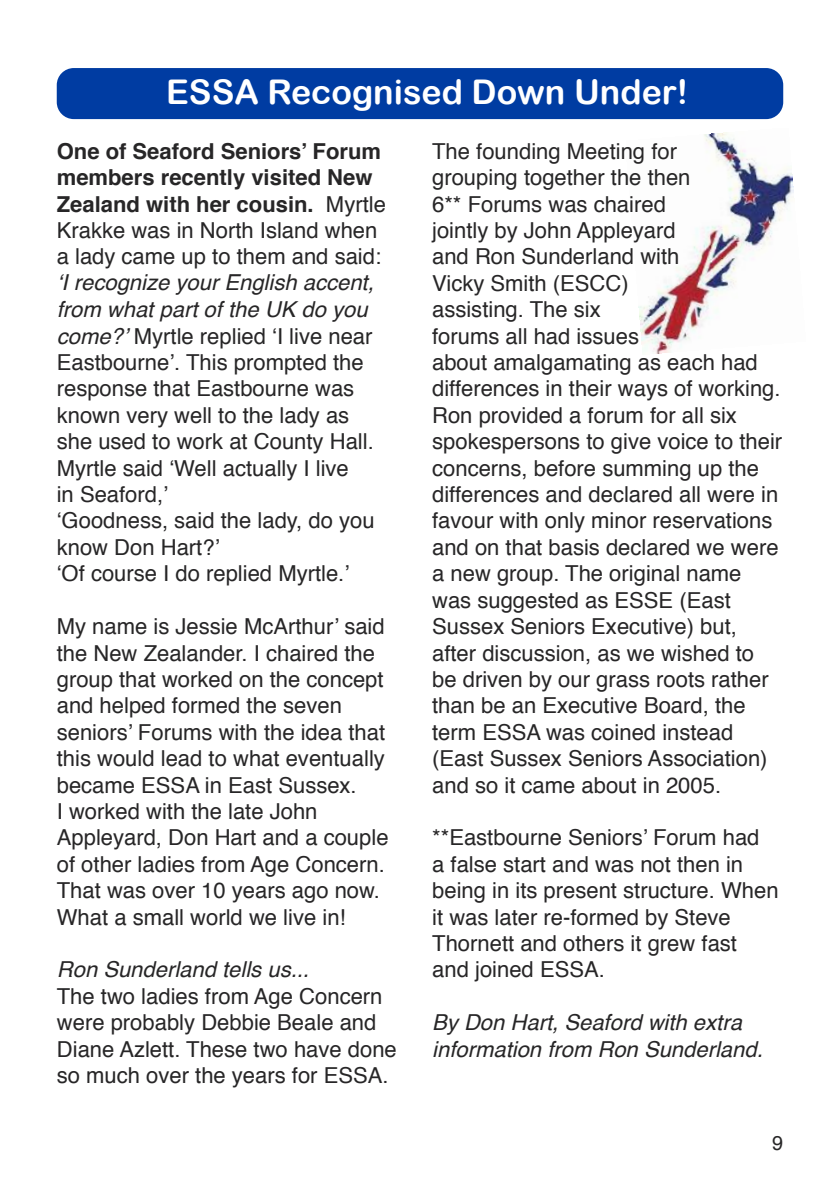
<style>
.page{position:relative;width:840px;height:1191px;background:#fff}
.page>*{position:absolute;margin:0;border:0;box-sizing:border-box;transform-origin:0 0}
.t1{font:34px "Arial Rounded MT Bold";color:#fff}
.t2{font:22px/26.4px "Helvetica";color:#272627}
.t3{font:700 22px/26.4px "Helvetica";color:#272627}
.t4{font:italic 22px/26.8px "Helvetica";color:#272627}
.t5{font:20px "Helvetica";color:#272627}
.s1{font-weight:400}
.s2{font-style:italic}
</style>
<div class="page">
<img style="left:638px;top:132px;width:156px;height:222px">
<div style="left:57px;top:68px;width:725px;height:51px;background:#003ca2;border-radius:17px"></div>
<h1 class="t1" style="left:166px;top:72px;width:523px">ESSA Recognised Down Under!</h1>
<p class="t3" style="left:57px;top:140px;width:330px">One of Seaford Seniors’ Forum members recently visited New<br>Zealand with her cousin. <span class="s1">Myrtle<br>Krakke was in North Island when a lady came up to them and said:</span></p>
<p class="t2" style="left:57px;top:271px;width:319px"><span class="s2">‘I recognize your English accent, from what part of the UK do you come?’</span> Myrtle replied ‘I live near<br>Eastbourne’. This prompted the response that Eastbourne was known very well to the lady as she used to work at County Hall.<br>Myrtle said ‘Well actually I live<br>in Seaford,’<br>‘Goodness, said the lady, do you know Don Hart?’<br>‘Of course I do replied Myrtle.’</p>
<p class="t2" style="left:57px;top:615px;width:333px">My name is Jessie McArthur’ said the New Zealander. I chaired the group that worked on the concept and helped formed the seven seniors’ Forums with the idea that this would lead to what eventually became ESSA in East Sussex.<br>I worked with the late John<br>Appleyard, Don Hart and a couple of other ladies from Age Concern.<br>That was over 10 years ago now.<br>What a small world we live in!</p>
<p class="t4" style="left:57px;top:958px;width:253px">Ron Sunderland tells us...</p>
<p class="t2" style="left:57px;top:984px;width:341px">The two ladies from Age Concern were probably Debbie Beale and<br>Diane Azlett. These two have done so much over the years for ESSA.</p>
<p class="t2" style="left:432px;top:140px;width:351px">The founding Meeting for<br>grouping together the then<br>6** Forums was chaired<br>jointly by John Appleyard<br>and Ron Sunderland with<br>Vicky Smith (ESCC)<br>assisting. The six<br>forums all had issues<br>about amalgamating as each had differences in their ways of working.<br>Ron provided a forum for all six spokespersons to give voice to their concerns, before summing up the differences and declared all were in favour with only minor reservations and on that basis declared we were a new group. The original name was suggested as ESSE (East<br>Sussex Seniors Executive) but, after discussion, as we wished to be driven by our grass roots rather than be an Executive Board, the term ESSA was coined instead (East Sussex Seniors Association) and so it came about in 2005.</p>
<p class="t2" style="left:432px;top:826px;width:348px">**Eastbourne Seniors’ Forum had<br>a false start and was not then in being in its present structure. When it was later re-formed by Steve<br>Thornett and others it grew fast and joined ESSA.</p>
<p class="t4" style="left:432px;top:1010px;width:332px">By Don Hart, Seaford with extra information from Ron Sunderland.</p>
<p class="t5" style="left:771px;top:1134px;width:13px">9</p>
</div>
